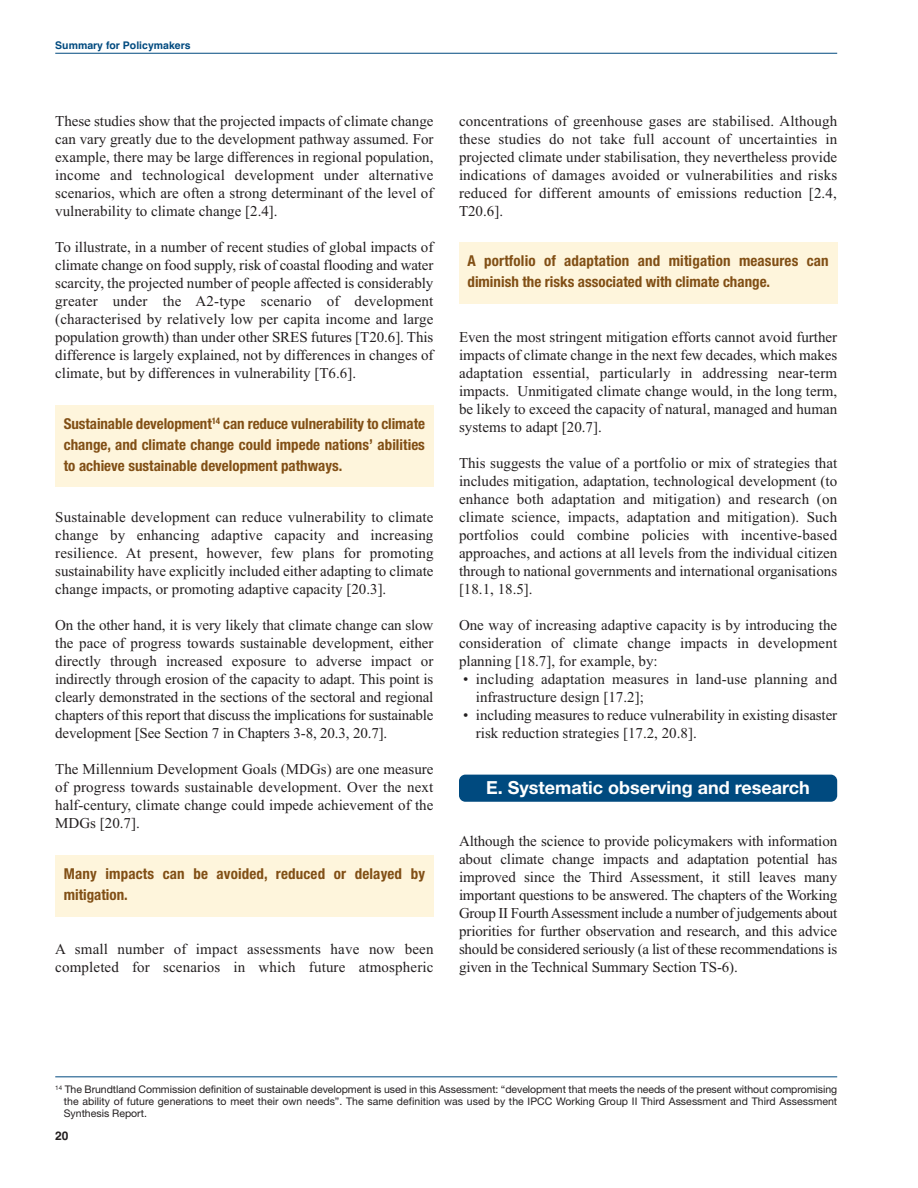
<style>
.page{position:relative;width:918px;height:1188px;background:#fff}
.page>*{position:absolute;margin:0;border:0;box-sizing:border-box;transform-origin:0 0}
.t1{font:700 18px "Helvetica Neue";color:#fff}
.t2{font:15px/18px "Times New Roman";color:#231f20;text-align:justify}
.t3{font:700 condensed 15px/21px "Helvetica Neue";color:#814f15}
.t4{font:700 12px "Helvetica";color:#231f20}
.t5{font:10.5px/12px "Helvetica Neue";letter-spacing:.005em;color:#231f20;text-align:justify}
.t6{font:700 10.5px "Helvetica";color:#004a7f}
</style>
<div class="page">
<div style="left:459px;top:775px;width:378px;height:27px;background:#004a7f;border-radius:6px"></div>
<hr style="left:55px;top:53px;width:782px;height:1px;background:#004a7f">
<hr style="left:55px;top:1076px;width:782px;height:1px;background:#004a7f">
<div style="left:55px;top:405px;width:378px;height:82px;background:#fef5dc"></div>
<div style="left:55px;top:855px;width:378px;height:62px;background:#fef5dc"></div>
<div style="left:459px;top:242px;width:378px;height:61px;background:#fef5dc"></div>
<p class="t6" style="left:55px;top:39px;width:137px">Summary for Policymakers</p>
<p class="t2" style="left:55px;top:112px;width:380px">These studies show that the projected impacts of climate change can vary greatly due to the development pathway assumed. For example, there may be large differences in regional population, income and technological development under alternative scenarios, which are often a strong determinant of the level of vulnerability to climate change [2.4].</p>
<p class="t2" style="left:55px;top:238px;width:380px">To illustrate, in a number of recent studies of global impacts of climate change on food supply, risk of coastal flooding and water scarcity, the projected number of people affected is considerably greater under the A2-type scenario of development (characterised by relatively low per capita income and large population growth) than under other SRES futures [T20.6]. This difference is largely explained, not by differences in changes of climate, but by differences in vulnerability [T6.6].</p>
<p class="t3" style="left:64px;top:413px;width:363px;text-align:justify">Sustainable development<sup>14</sup> can reduce vulnerability to climate change, and climate change could impede nations’ abilities to achieve sustainable development pathways.</p>
<p class="t2" style="left:55px;top:508px;width:380px">Sustainable development can reduce vulnerability to climate change by enhancing adaptive capacity and increasing resilience. At present, however, few plans for promoting sustainability have explicitly included either adapting to climate change impacts, or promoting adaptive capacity [20.3].</p>
<p class="t2" style="left:55px;top:616px;width:380px">On the other hand, it is very likely that climate change can slow the pace of progress towards sustainable development, either directly through increased exposure to adverse impact or indirectly through erosion of the capacity to adapt. This point is clearly demonstrated in the sections of the sectoral and regional chapters of this report that discuss the implications for sustainable development [See Section 7 in Chapters 3-8, 20.3, 20.7].</p>
<p class="t2" style="left:55px;top:760px;width:380px">The Millennium Development Goals (MDGs) are one measure of progress towards sustainable development. Over the next half-century, climate change could impede achievement of the MDGs [20.7].</p>
<p class="t3" style="left:64px;top:863px;width:363px">Many impacts can be avoided, reduced or delayed by mitigation.</p>
<p class="t2" style="left:55px;top:940px;width:380px">A small number of impact assessments have now been completed for scenarios in which future atmospheric</p>
<p class="t2" style="left:459px;top:112px;width:380px">concentrations of greenhouse gases are stabilised. Although these studies do not take full account of uncertainties in projected climate under stabilisation, they nevertheless provide indications of damages avoided or vulnerabilities and risks reduced for different amounts of emissions reduction [2.4, T20.6].</p>
<p class="t3" style="left:468px;top:250px;width:363px">A portfolio of adaptation and mitigation measures can diminish the risks associated with climate change.</p>
<p class="t2" style="left:459px;top:328px;width:380px">Even the most stringent mitigation efforts cannot avoid further impacts of climate change in the next few decades, which makes adaptation essential, particularly in addressing near-term impacts. Unmitigated climate change would, in the long term, be likely to exceed the capacity of natural, managed and human systems to adapt [20.7].</p>
<p class="t2" style="left:459px;top:454px;width:380px">This suggests the value of a portfolio or mix of strategies that includes mitigation, adaptation, technological development (to enhance both adaptation and mitigation) and research (on climate science, impacts, adaptation and mitigation). Such portfolios could combine policies with incentive-based approaches, and actions at all levels from the individual citizen through to national governments and international organisations [18.1, 18.5].</p>
<p class="t2" style="left:459px;top:616px;width:380px">One way of increasing adaptive capacity is by introducing the consideration of climate change impacts in development planning [18.7], for example, by:</p>
<p class="t2" style="left:476px;top:670px;width:363px;text-indent:-13px">• including adaptation measures in land-use planning and infrastructure design [17.2];</p>
<p class="t2" style="left:476px;top:706px;width:363px;text-indent:-13px">• including measures to reduce vulnerability in existing disaster risk reduction strategies [17.2, 20.8].</p>
<p class="t1" style="left:486px;top:776px;width:325px">E. Systematic observing and research</p>
<p class="t2" style="left:459px;top:832px;width:380px">Although the science to provide policymakers with information about climate change impacts and adaptation potential has improved since the Third Assessment, it still leaves many important questions to be answered. The chapters of the Working Group II FourthAssessment include a number of judgements about priorities for further observation and research, and this advice should be considered seriously (a list of these recommendations is given in the Technical Summary Section TS-6).</p>
<p class="t5" style="left:64px;top:1083px;width:775px;text-indent:-9px"><sup>14</sup> The Brundtland Commission definition of sustainable development is used in this Assessment: “development that meets the needs of the present without compromising the ability of future generations to meet their own needs”. The same definition was used by the IPCC Working Group II Third Assessment and Third Assessment Synthesis Report.</p>
<p class="t4" style="left:55px;top:1129px;width:15px">20</p>
</div>
